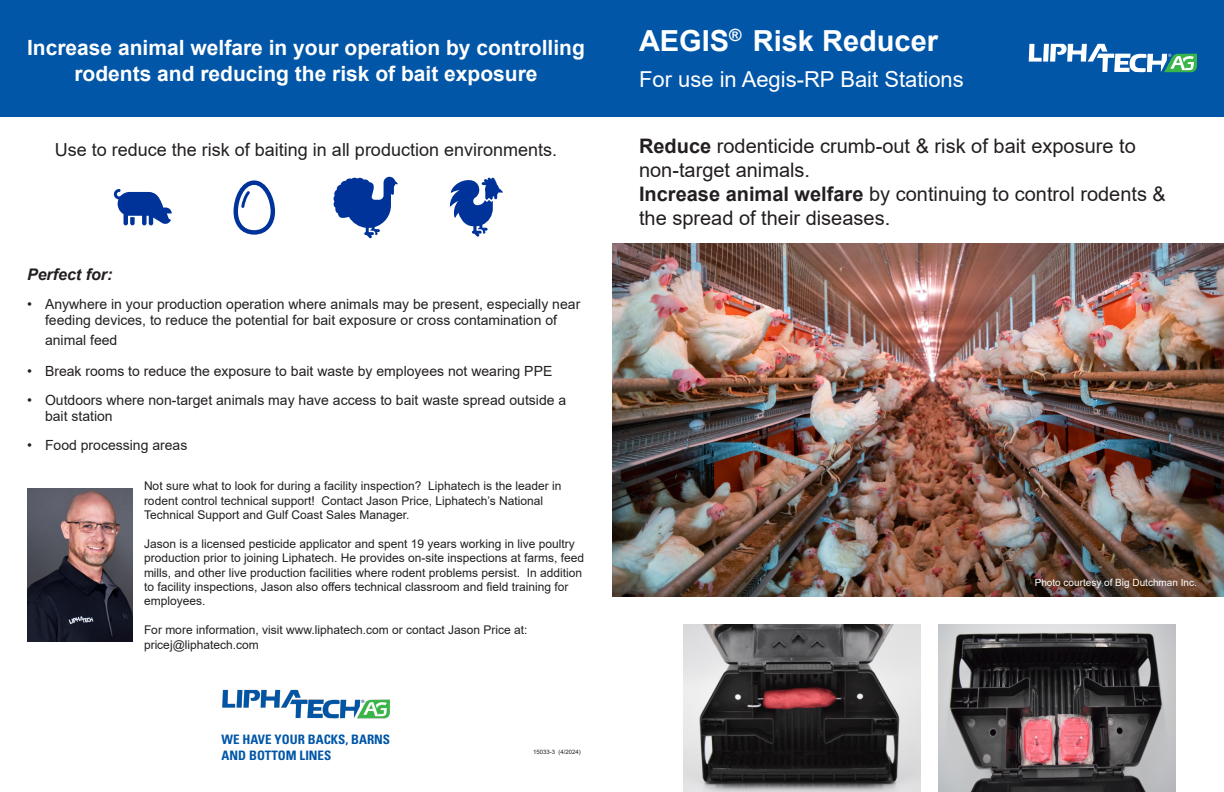
<style>
.page{position:relative;width:1224px;height:792px;background:#fff}
.page>*{position:absolute;margin:0;border:0;box-sizing:border-box;transform-origin:0 0}
.t1{font:700 29px "Arial";color:#fff}
.t2{font:22px "Arial";color:#fff}
.t3{font:700 21px/25.2px "Arial";color:#fff;text-align:center}
.t4{font:20px/24px "Arial";color:#231f20}
.t5{font:18px "Arial";color:#231f20}
.t6{font:italic 700 16px "Arial";color:#231f20}
.t7{font:14px/16.8px "Arial";color:#231f20;text-align:center}
.t8{font:700 condensed 13px "Univers LT Std";color:#0156a8}
.t9{font:12px/14.4px "Arial";color:#231f20}
.t10{font:10px "Arial";color:#fff}
.t11{font:6px "Arial";color:#231f20}
.s1{font-weight:700}
</style>
<div class="page">
<div style="left:0;top:0;width:1224px;height:117px;background:#0156a8"></div>
<img style="left:222px;top:689px;width:168px;height:30px">
<svg style="left:1029px;top:44px;width:168px;height:28px"></svg>
<img style="left:27px;top:489px;width:105px;height:152px">
<img style="left:683px;top:624px;width:237px;height:168px">
<img style="left:938px;top:624px;width:237px;height:168px">
<svg style="left:114px;top:189px;width:58px;height:36px"></svg>
<svg style="left:234px;top:180px;width:41px;height:55px"></svg>
<svg style="left:333px;top:177px;width:65px;height:61px"></svg>
<svg style="left:450px;top:177px;width:53px;height:60px"></svg>
<img style="left:612px;top:243px;width:612px;height:353px">
<p class="t3" style="left:27px;top:36px;width:559px">Increase animal welfare in your operation by controlling rodents and reducing the risk of bait exposure</p>
<p class="t5" style="left:55px;top:137px;width:504px">Use to reduce the risk of baiting in all production environments.</p>
<p class="t6" style="left:27px;top:264px;width:87px">Perfect for:</p>
<p class="t7" style="left:27px;top:295px;width:555px">• Anywhere in your production operation where animals may be present, especially near feeding devices, to reduce the potential for bait exposure or cross contamination of</p>
<p class="t7" style="left:45px;top:331px;width:74px">animal feed</p>
<p class="t7" style="left:27px;top:362px;width:527px">• Break rooms to reduce the exposure to bait waste by employees not wearing PPE</p>
<p class="t7" style="left:45px;top:391px;width:523px;text-align:left;text-indent:-18px">• Outdoors where non-target animals may have access to bait waste spread outside a bait station</p>
<p class="t7" style="left:27px;top:437px;width:162px">• Food processing areas</p>
<p class="t9" style="left:144px;top:479px;width:419px">Not sure what to look for during a facility inspection? Liphatech is the leader in rodent control technical support! Contact Jason Price, Liphatech’s National</p>
<p class="t9" style="left:144px;top:507px;width:267px">Technical Support and Gulf Coast Sales Manager.</p>
<p class="t9" style="left:144px;top:536px;width:442px">Jason is a licensed pesticide applicator and spent 19 years working in live poultry production prior to joining Liphatech. He provides on-site inspections at farms, feed mills, and other live production facilities where rodent problems persist. In addition to facility inspections, Jason also offers technical classroom and field training for employees.</p>
<p class="t9" style="left:144px;top:623px;width:385px">For more information, visit www.liphatech.com or contact Jason Price at:</p>
<p class="t9" style="left:144px;top:637px;width:116px">pricej@liphatech.com</p>
<p class="t8" style="left:222px;top:732px;width:170px">WE HAVE YOUR BACKS, BARNS</p>
<p class="t8" style="left:222px;top:747px;width:111px">AND BOTTOM LINES</p>
<p class="t11" style="left:533px;top:748px;width:49px">15033-3 (4/2024)</p>
<p class="t1" style="left:639px;top:20px;width:301px">AEGIS<sup>®</sup> Risk Reducer</p>
<p class="t2" style="left:639px;top:64px;width:326px">For use in Aegis-RP Bait Stations</p>
<p class="t4" style="left:639px;top:133px;width:498px"><span class="s1">Reduce</span> rodenticide crumb-out &amp; risk of bait exposure to non-target animals.</p>
<p class="t4" style="left:639px;top:181px;width:528px"><span class="s1">Increase animal welfare</span> by continuing to control rodents &amp; the spread of their diseases.</p>
<p class="t10" style="left:1035px;top:576px;width:164px">Photo courtesy of Big Dutchman Inc.</p>
</div>
